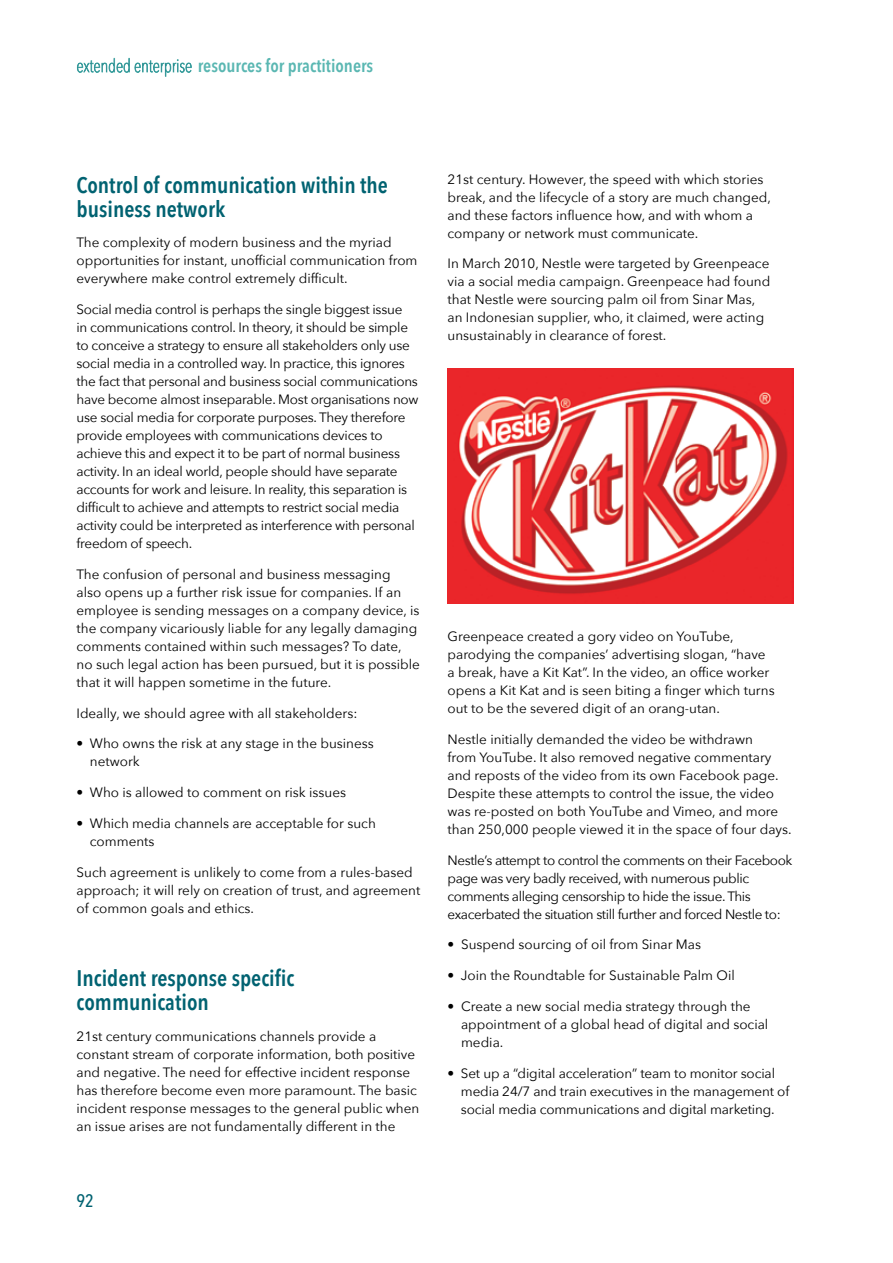
<style>
.page{position:relative;width:893px;height:1263px;background:#fff}
.page>*{position:absolute;margin:0;border:0;box-sizing:border-box;transform-origin:0 0}
.t1{font:600 22.5px/24px "Avenir Next Condensed";color:#006271}
.t2{font:600 18px "Avenir Next Condensed";color:#5ab7b2}
.t3{font:500 18px "Avenir Next Condensed";color:#006271}
.t4{font:13.5px/18px "Avenir Next";color:#000}
.t5{font:13.5px/18px "Avenir Next";letter-spacing:-.02em;color:#000}
.t6{font:13.5px/18px "Avenir Next";letter-spacing:-.03em;color:#000}
.s1{font-weight:200;color:#006271}
</style>
<div class="page">
<svg style="left:77px;top:58px;width:115px;height:19px"></svg>
<img style="left:448px;top:369px;width:345px;height:235px">
<h2 class="t2" style="left:77px;top:55px;width:298px"><span class="s1">extended enterprise</span> resources for practitioners</h2>
<h1 class="t1" style="left:77px;top:173px;width:313px">Control of communication within the business network</h1>
<p class="t4" style="left:77px;top:234px;width:342px">The complexity of modern business and the myriad opportunities for instant, unofficial communication from everywhere make control extremely difficult.</p>
<p class="t5" style="left:77px;top:300px;width:344px">Social media control is perhaps the single biggest issue<br>in communications control. In theory, it should be simple to conceive a strategy to ensure all stakeholders only use social media in a controlled way. In practice, this ignores the fact that personal and business social communications have become almost inseparable. Most organisations now use social media for corporate purposes. They therefore provide employees with communications devices to achieve this and expect it to be part of normal business activity. In an ideal world, people should have separate accounts for work and leisure. In reality, this separation is difficult to achieve and attempts to restrict social media activity could be interpreted as interference with personal freedom of speech.</p>
<p class="t4" style="left:77px;top:565px;width:345px">The confusion of personal and business messaging<br>also opens up a further risk issue for companies. If an employee is sending messages on a company device, is the company vicariously liable for any legally damaging comments contained within such messages? To date, no such legal action has been pursued, but it is possible that it will happen sometime in the future.</p>
<p class="t4" style="left:77px;top:704px;width:282px">Ideally, we should agree with all stakeholders:</p>
<p class="t4" style="left:90px;top:735px;width:285px;text-indent:-13px">• Who owns the risk at any stage in the business network</p>
<p class="t4" style="left:77px;top:783px;width:271px">• Who is allowed to comment on risk issues</p>
<p class="t4" style="left:90px;top:814px;width:288px;text-indent:-13px">• Which media channels are acceptable for such comments</p>
<p class="t4" style="left:77px;top:863px;width:345px">Such agreement is unlikely to come from a rules-based approach; it will rely on creation of trust, and agreement of common goals and ethics.</p>
<h1 class="t1" style="left:77px;top:966px;width:219px">Incident response specific communication</h1>
<p class="t4" style="left:77px;top:1027px;width:344px">21st century communications channels provide a constant stream of corporate information, both positive and negative. The need for effective incident response has therefore become even more paramount. The basic incident response messages to the general public when an issue arises are not fundamentally different in the</p>
<h2 class="t3" style="left:77px;top:1189px;width:19px">92</h2>
<p class="t4" style="left:448px;top:170px;width:325px">21st century. However, the speed with which stories break, and the lifecycle of a story are much changed, and these factors influence how, and with whom a company or network must communicate.</p>
<p class="t4" style="left:448px;top:255px;width:324px">In March 2010, Nestle were targeted by Greenpeace via a social media campaign. Greenpeace had found that Nestle were sourcing palm oil from Sinar Mas, an Indonesian supplier, who, it claimed, were acting unsustainably in clearance of forest.</p>
<p class="t4" style="left:448px;top:627px;width:329px">Greenpeace created a gory video on YouTube, parodying the companies’ advertising slogan, “have a break, have a Kit Kat”. In the video, an office worker opens a Kit Kat and is seen biting a finger which turns out to be the severed digit of an orang-utan.</p>
<p class="t4" style="left:448px;top:730px;width:346px">Nestle initially demanded the video be withdrawn<br>from YouTube. It also removed negative commentary and reposts of the video from its own Facebook page.<br>Despite these attempts to control the issue, the video was re-posted on both YouTube and Vimeo, and more than 250,000 people viewed it in the space of four days.</p>
<p class="t6" style="left:448px;top:851px;width:346px">Nestle’s attempt to control the comments on their Facebook page was very badly received, with numerous public comments alleging censorship to hide the issue. This exacerbated the situation still further and forced Nestle to:</p>
<p class="t4" style="left:448px;top:936px;width:255px">• Suspend sourcing of oil from Sinar Mas</p>
<p class="t4" style="left:448px;top:966px;width:289px">• Join the Roundtable for Sustainable Palm Oil</p>
<p class="t4" style="left:461px;top:997px;width:309px;text-indent:-14px">• Create a new social media strategy through the appointment of a global head of digital and social media.</p>
<p class="t4" style="left:461px;top:1064px;width:330px;text-indent:-13px">• Set up a “digital acceleration” team to monitor social media 24/7 and train executives in the management of social media communications and digital marketing.</p>
</div>
